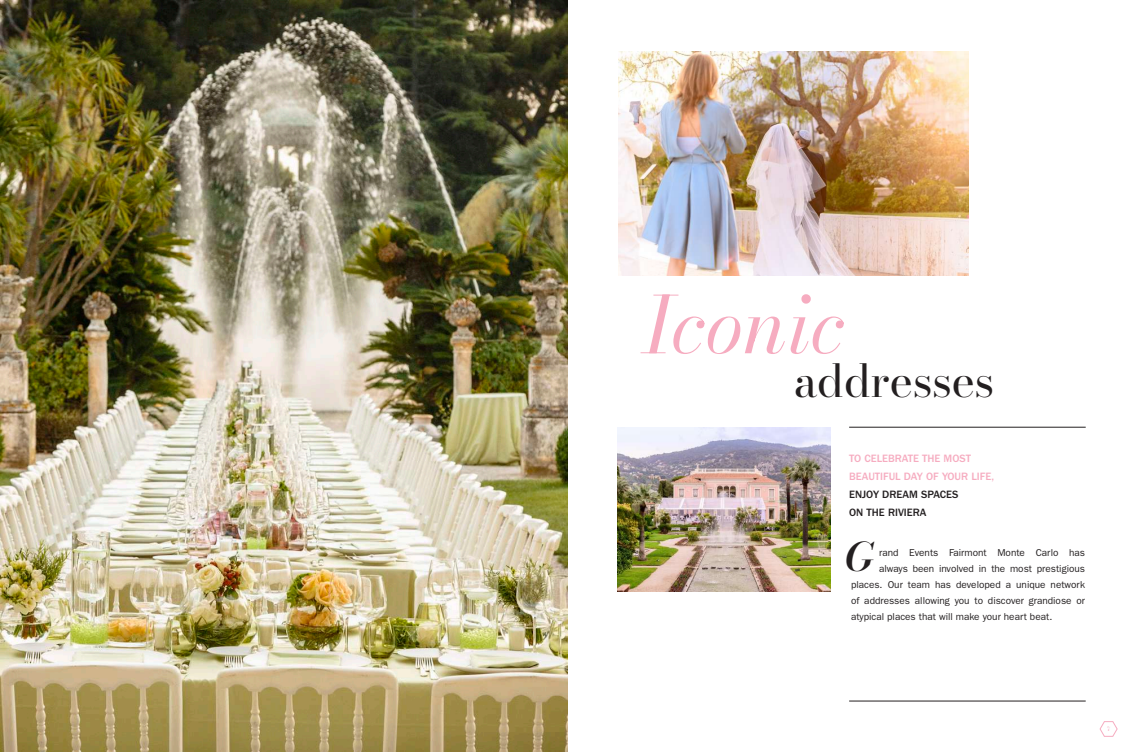
<style>
.page{position:relative;width:1134px;height:752px;background:#fff}
.page>*{position:absolute;margin:0;border:0;box-sizing:border-box;transform-origin:0 0}
.t1{font:italic 78.1px "Bodoni Moda 18 pt";color:#f6acc0}
.t2{font:45px "Bodoni Moda 18 pt";letter-spacing:-.01em;color:#231f20}
.t3{font:italic 600 39.2px "Bodoni Moda 18 pt";color:#231f20}
.t4{font:500 11px/18px "ITC Franklin Gothic Std";color:#f6acc0}
.t5{font:500 11px/18px "ITC Franklin Gothic Std";color:#231f20}
.t6{font:10px "ITC Franklin Gothic Std";color:#231f20}
.t7{font:7px "Modern";color:#f6acc0}
</style>
<div class="page">
<svg style="left:1100px;top:721px;width:17px;height:15px"></svg>
<img style="left:0;top:0;width:567px;height:751px">
<img style="left:618px;top:51px;width:350px;height:224px">
<img style="left:618px;top:427px;width:213px;height:164px">
<hr style="left:849px;top:427px;width:237px;height:1px;background:#231f20">
<hr style="left:849px;top:700px;width:237px;height:1px;background:#231f20">
<h1 class="t1" style="left:644px;top:271px;width:202px">Iconic</h1>
<h2 class="t2" style="left:794px;top:349px;width:202px">addresses</h2>
<p class="t4" style="left:849px;top:449px;width:146px">TO CELEBRATE THE MOST<br>BEAUTIFUL DAY OF YOUR LIFE,</p>
<p class="t5" style="left:849px;top:485px;width:111px">ENJOY DREAM SPACES<br>ON THE RIVIERA</p>
<p class="t6" style="left:879px;top:547px;width:207px">rand Events Fairmont Monte Carlo has</p>
<p class="t6" style="left:879px;top:563px;width:207px">always been involved in the most prestigious</p>
<p class="t6" style="left:851px;top:579px;width:235px">places. Our team has developed a unique network</p>
<p class="t6" style="left:851px;top:595px;width:235px">of addresses allowing you to discover grandiose or</p>
<p class="t6" style="left:851px;top:611px;width:203px">atypical places that will make your heart beat.</p>
<h3 class="t3" style="left:844px;top:530px;width:31px">G</h3>
<p class="t7" style="left:1107px;top:724px;width:5px">7</p>
</div>
